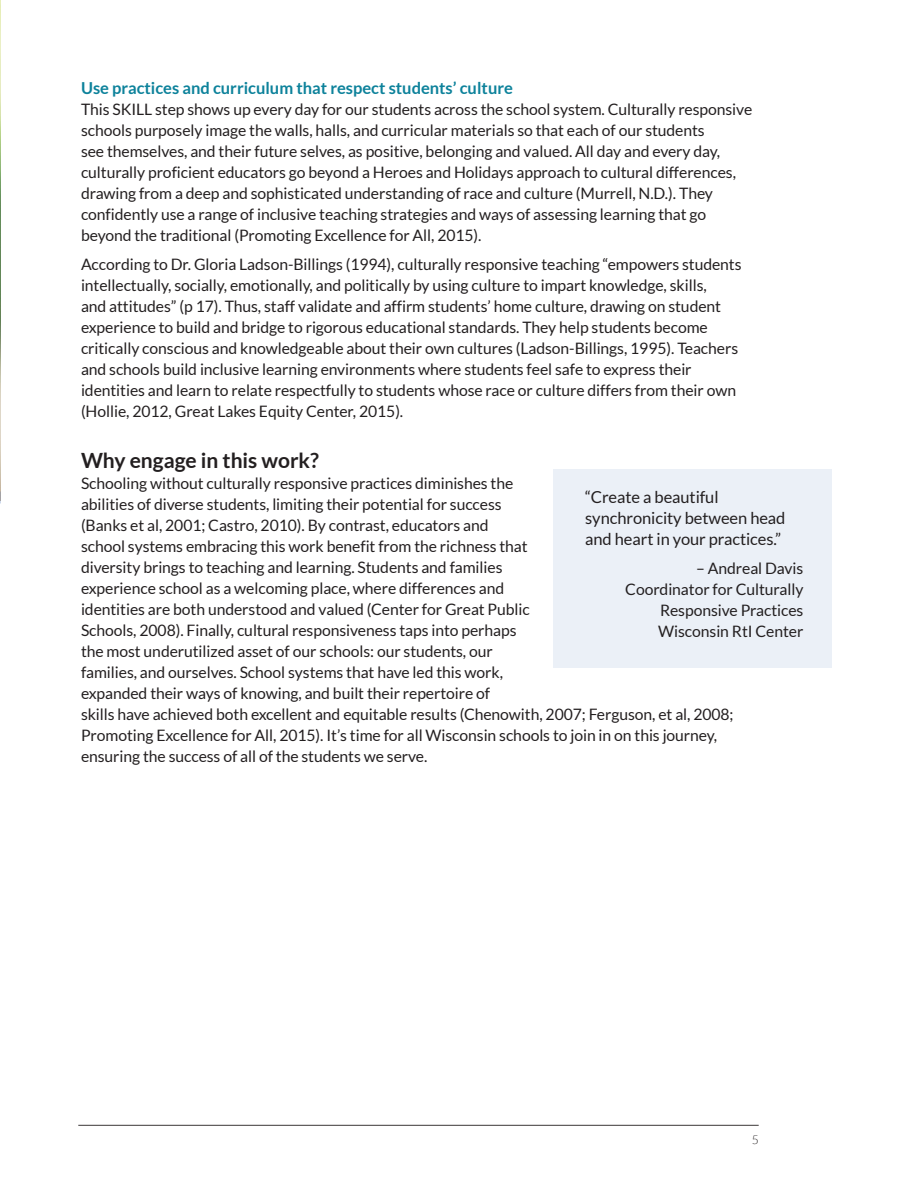
<style>
.page{position:relative;width:918px;height:1188px;background:#fff}
.page>*{position:absolute;margin:0;border:0;box-sizing:border-box;transform-origin:0 0}
.Subhead{font:700 21px "Lato";color:#231f20}
.body_text{font:16.5px/21px "Lato";letter-spacing:-.005em;color:#231f20}
.Subhead_2{font:700 16.5px "Lato";color:#0d829b}
.body_text-2{font:15.75px/21px "Lato";letter-spacing:-.005em;color:#231f20}
.t1{font:300 12px "Lato";color:#231f20}
</style>
<div class="page">
<hr style="left:78px;top:1125px;width:681px;height:1px;background:#231f20">
<img style="left:0;top:0;width:1px;height:500px">
<div style="left:554px;top:469px;width:278px;height:198px;background:#ebf0f7"></div>
<h3 class="Subhead_2" style="left:81px;top:79px;width:433px">Use practices and curriculum that respect students’ culture</h3>
<p class="body_text-2" style="left:81px;top:99px;width:673px">This SKILL step shows up every day for our students across the school system. Culturally responsive schools purposely image the walls, halls, and curricular materials so that each of our students<br>see themselves, and their future selves, as positive, belonging and valued. All day and every day, culturally proficient educators go beyond a Heroes and Holidays approach to cultural differences, drawing from a deep and sophisticated understanding of race and culture (Murrell, N.D.). They confidently use a range of inclusive teaching strategies and ways of assessing learning that go beyond the traditional (Promoting Excellence for All, 2015).</p>
<p class="body_text-2" style="left:81px;top:254px;width:662px">According to Dr. Gloria Ladson-Billings (1994), culturally responsive teaching “empowers students intellectually, socially, emotionally, and politically by using culture to impart knowledge, skills,<br>and attitudes” (p 17). Thus, staff validate and affirm students’ home culture, drawing on student experience to build and bridge to rigorous educational standards. They help students become critically conscious and knowledgeable about their own cultures (Ladson-Billings, 1995). Teachers and schools build inclusive learning environments where students feel safe to express their identities and learn to relate respectfully to students whose race or culture differs from their own (Hollie, 2012, Great Lakes Equity Center, 2015).</p>
<h2 class="Subhead" style="left:81px;top:448px;width:240px">Why engage in this work?</h2>
<p class="body_text-2" style="left:81px;top:472px;width:654px">Schooling without culturally responsive practices diminishes the<br>abilities of diverse students, limiting their potential for success<br>(Banks et al, 2001; Castro, 2010). By contrast, educators and<br>school systems embracing this work benefit from the richness that<br>diversity brings to teaching and learning. Students and families<br>experience school as a welcoming place, where differences and<br>identities are both understood and valued (Center for Great Public<br>Schools, 2008). Finally, cultural responsiveness taps into perhaps<br>the most underutilized asset of our schools: our students, our<br>families, and ourselves. School systems that have led this work,<br>expanded their ways of knowing, and built their repertoire of<br>skills have achieved both excellent and equitable results (Chenowith, 2007; Ferguson, et al, 2008; Promoting Excellence for All, 2015). It’s time for all Wisconsin schools to join in on this journey, ensuring the success of all of the students we serve.</p>
<p class="body_text" style="left:585px;top:487px;width:202px">“Create a beautiful synchronicity between head and heart in your practices.”</p>
<p class="body_text-2" style="left:625px;top:558px;width:180px;text-align:right">– Andreal Davis<br>Coordinator for Culturally<br>Responsive Practices<br>Wisconsin RtI Center</p>
<p class="t1" style="left:752px;top:1133px;width:8px">5</p>
</div>
